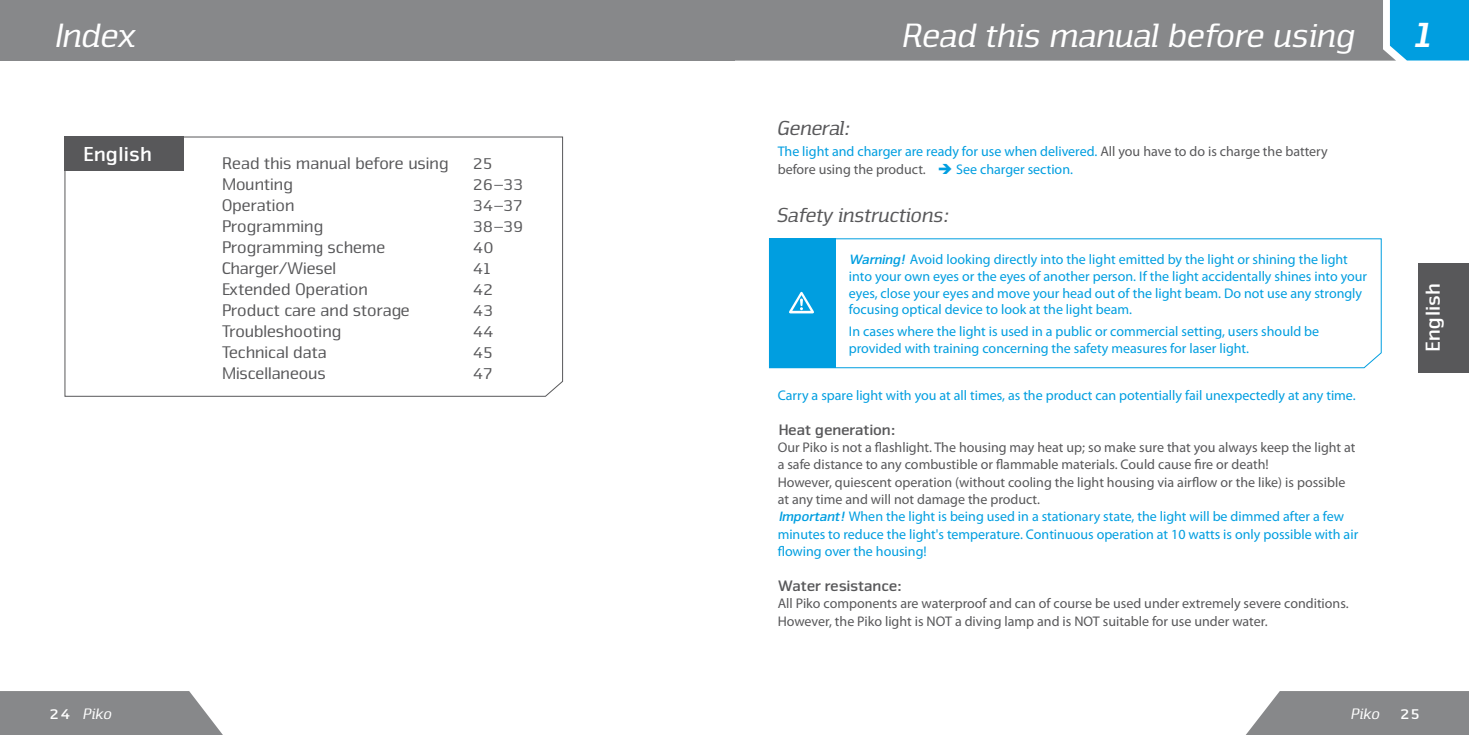
<style>
.page{position:relative;width:1469px;height:735px;background:#fff}
.page>*{position:absolute;margin:0;border:0;box-sizing:border-box;transform-origin:0 0}
.t1{font:italic 42px "Nuri Bold Slab";color:#fff}
.t2{font:italic 35px "Nuri Regular Slab";color:#fff}
.t3{font:italic 21px "Nuri Regular Slab";color:#58585a}
.t4{font:700 21px "Nuri";letter-spacing:.025em;color:#fff}
.t5{font:17.5px "Nuri";color:#58585a}
.t6{font:700 15.75px "Nuri";color:#58585a}
.t7{font:italic 15.75px "Nuri Regular Slab";letter-spacing:.025em;color:#fff}
.t8{font:700 15.75px "Nuri";color:#fff}
.t9{font:14px/17.3px "Myriad Pro";color:#58585a}
.t10{font:14px/16.8px "Myriad Pro";color:#009ee0}
.s1{color:#58585a}
.s2{font-family:"Nuri";font-weight:700;font-style:italic}
.s3{font-family:"Nuri";font-weight:700;font-style:italic;color:#009ee0}
.s4{color:#009ee0}
.s5{font-family:"Nuri";font-weight:700;font-style:normal}
</style>
<div class="page">
<svg style="left:0;top:691px;width:222px;height:43px;background:#8f9092"></svg>
<svg style="left:1246px;top:691px;width:222px;height:43px;background:#909193"></svg>
<div style="left:1418px;top:263px;width:50px;height:110px;background:#58585a"></div>
<svg style="left:734px;top:0;width:734px;height:61px;background:#7b8c94"></svg>
<svg style="left:769px;top:238px;width:612px;height:130px"></svg>
<svg style="left:64px;top:136px;width:500px;height:261px"></svg>
<div style="left:0;top:0;width:734px;height:61px;background:#87888a"></div>
<h2 class="t2" style="left:51px;top:14px;width:82px">Index</h2>
<h3 class="t4" style="left:82px;top:141px;width:70px">English</h3>
<p class="t5" style="left:221px;top:152px;width:228px">Read this manual before using</p>
<p class="t5" style="left:473px;top:152px;width:21px">25</p>
<p class="t5" style="left:221px;top:173px;width:73px">Mounting</p>
<p class="t5" style="left:473px;top:173px;width:51px">26–33</p>
<p class="t5" style="left:221px;top:194px;width:74px">Operation</p>
<p class="t5" style="left:473px;top:194px;width:51px">34–37</p>
<p class="t5" style="left:221px;top:215px;width:103px">Programming</p>
<p class="t5" style="left:473px;top:215px;width:52px">38–39</p>
<p class="t5" style="left:221px;top:236px;width:165px">Programming scheme</p>
<p class="t5" style="left:473px;top:236px;width:22px">40</p>
<p class="t5" style="left:221px;top:257px;width:116px">Charger/Wiesel</p>
<p class="t5" style="left:473px;top:257px;width:19px">41</p>
<p class="t5" style="left:221px;top:278px;width:148px">Extended Operation</p>
<p class="t5" style="left:473px;top:278px;width:22px">42</p>
<p class="t5" style="left:221px;top:299px;width:189px">Product care and storage</p>
<p class="t5" style="left:473px;top:299px;width:22px">43</p>
<p class="t5" style="left:221px;top:320px;width:121px">Troubleshooting</p>
<p class="t5" style="left:473px;top:320px;width:22px">44</p>
<p class="t5" style="left:221px;top:341px;width:106px">Technical data</p>
<p class="t5" style="left:473px;top:341px;width:21px">45</p>
<p class="t5" style="left:221px;top:362px;width:105px">Miscellaneous</p>
<p class="t5" style="left:473px;top:362px;width:21px">47</p>
<h3 class="t3" style="left:775px;top:115px;width:74px">General:</h3>
<h2 class="t2" style="left:898px;top:14px;width:455px">Read this manual before using</h2>
<p class="t10" style="left:777px;top:143px;width:551px;line-height:17.3px">The light and charger are ready for use when delivered. <span class="s1">All you have to do is charge the battery before using the product.</span> ➔ See charger section.</p>
<h3 class="t3" style="left:775px;top:202px;width:172px">Safety instructions:</h3>
<p class="t10" style="left:849px;top:250px;width:519px"><span class="s2">Warning!</span> Avoid looking directly into the light emitted by the light or shining the light into your own eyes or the eyes of another person. If the light accidentally shines into your eyes, close your eyes and move your head out of the light beam. Do not use any strongly focusing optical device to look at the light beam.</p>
<p class="t10" style="left:849px;top:322px;width:472px">In cases where the light is used in a public or commercial setting, users should be provided with training concerning the safety measures for laser light.</p>
<p class="t10" style="left:777px;top:386px;width:579px">Carry a spare light with you at all times, as the product can potentially fail unexpectedly at any time.</p>
<p class="t6" style="left:777px;top:419px;width:118px">Heat generation:</p>
<p class="t9" style="left:777px;top:438px;width:582px">Our Piko is not a flashlight. The housing may heat up; so make sure that you always keep the light at a safe distance to any combustible or flammable materials. Could cause fire or death!<br>However, quiescent operation (without cooling the light housing via airflow or the like) is possible at any time and will not damage the product.<br><span class="s3">Important!</span> <span class="s4">When the light is being used in a stationary state, the light will be dimmed after a few minutes to reduce the light's temperature. Continuous operation at 10 watts is only possible with air flowing over the housing!</span></p>
<p class="t6" style="left:777px;top:575px;width:124px">Water resistance:</p>
<p class="t9" style="left:777px;top:594px;width:572px">All Piko components are waterproof and can of course be used under extremely severe conditions.<br>However, the Piko light is NOT a diving lamp and is NOT suitable for use under water.</p>
<h1 class="t1" style="left:1411px;top:7px;width:19px">1</h1>
<h3 class="t4" style="left:1419px;top:352px;width:70px;rotate:-90deg">English</h3>
<p class="t7" style="left:49px;top:703px;width:62px"><span class="s5">24</span> Piko</p>
<p class="t7" style="left:1349px;top:703px;width:31px">Piko</p>
<p class="t8" style="left:1400px;top:703px;width:21px">25</p>
</div>
